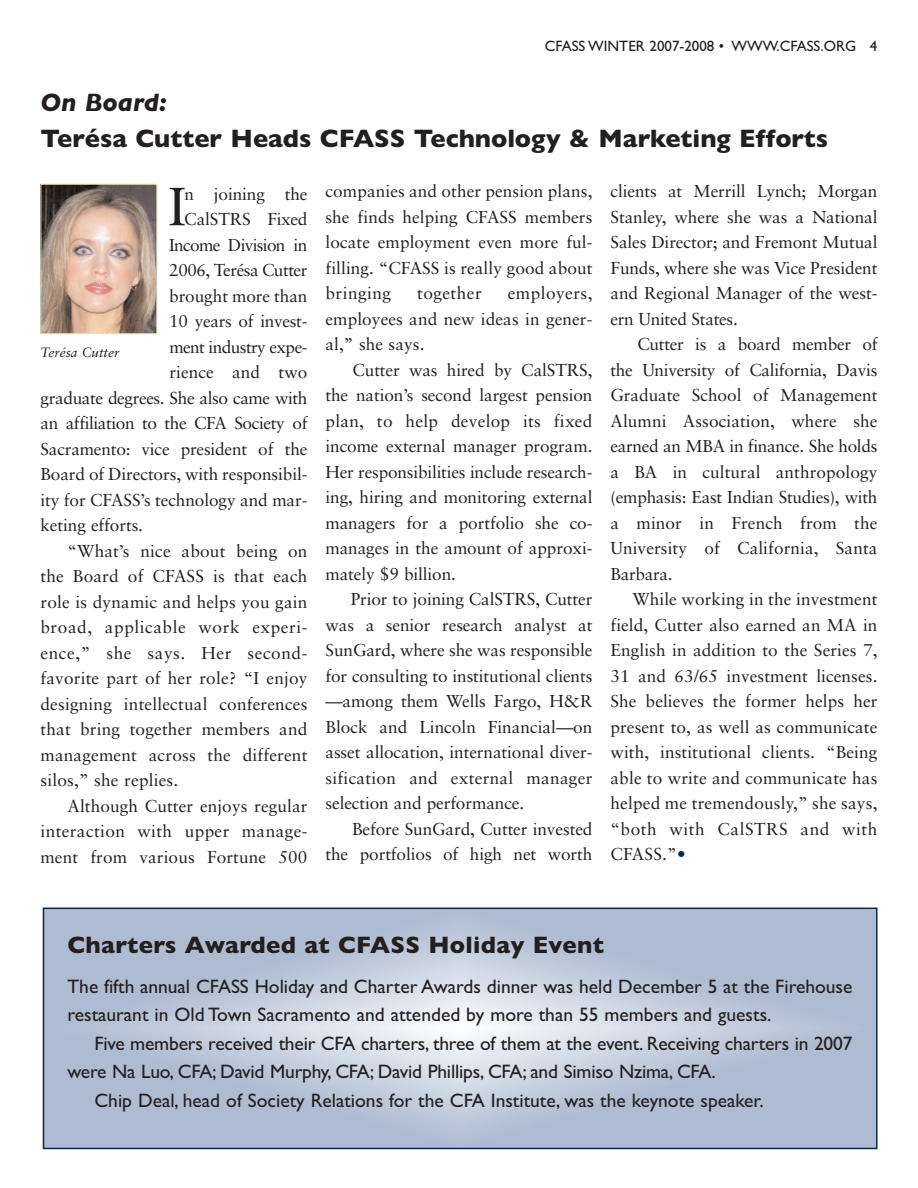
<style>
.page{position:relative;width:918px;height:1188px;background:#fff}
.page>*{position:absolute;margin:0;border:0;box-sizing:border-box;transform-origin:0 0}
.t1{font:53.7px "Sabon";color:#231f20}
.t2{font:700 25.5px "Gill Sans";color:#231f20}
.t3{font:italic 700 25.5px "Gill Sans";color:#231f20}
.t4{font:700 24px "Gill Sans";letter-spacing:.01em;color:#231f20}
.t5{font:19.5px/28.5px "Gill Sans";color:#231f20}
.t6{font:17.25px/25.5px "Sabon";letter-spacing:.005em;color:#231f20;text-align:justify}
.t7{font:17.25px "Sabon";letter-spacing:-.02em;color:#231f20}
.t8{font:17.25px "Sabon";letter-spacing:.035em;color:#231f20}
.t9{font:17.25px "Sabon";letter-spacing:.025em;color:#231f20}
.t10{font:17.25px "Sabon";letter-spacing:-.03em;color:#231f20}
.t11{font:17.25px "Sabon";letter-spacing:-.035em;color:#231f20}
.t12{font:17.25px "Sabon";letter-spacing:-.04em;color:#231f20}
.t13{font:17.25px "Sabon";letter-spacing:-.015em;color:#231f20}
.t14{font:17.25px "Sabon";letter-spacing:.03em;color:#231f20}
.t15{font:15px "Gill Sans";color:#231f20}
.t16{font:italic 13.5px "Sabon";color:#231f20}
.s1{color:#002953}
</style>
<div class="page">
<div style="left:51px;top:911px;width:818px;height:235px;background:#aebcd2"></div>
<div style="left:59px;top:912px;width:802px;height:233px;background:#aebcd2"></div>
<div style="left:67px;top:915px;width:786px;height:227px;background:#aebcd2"></div>
<div style="left:75px;top:917px;width:770px;height:223px;background:#aebcd2"></div>
<div style="left:83px;top:919px;width:754px;height:219px;background:#aebcd2"></div>
<div style="left:91px;top:921px;width:738px;height:214px;background:#aebcd2"></div>
<div style="left:99px;top:924px;width:722px;height:209px;background:#aebcd2"></div>
<div style="left:107px;top:926px;width:706px;height:205px;background:#aebcd2"></div>
<div style="left:115px;top:928px;width:690px;height:200px;background:#aebcd2"></div>
<svg style="left:123px;top:931px;width:674px;height:195px;background:#afbdd2"></svg>
<svg style="left:131px;top:933px;width:658px;height:191px;background:#b0bdd3"></svg>
<svg style="left:139px;top:935px;width:642px;height:186px;background:#b0bed3"></svg>
<svg style="left:147px;top:938px;width:626px;height:181px;background:#b1bed3"></svg>
<svg style="left:155px;top:940px;width:610px;height:177px;background:#b1bed3"></svg>
<svg style="left:163px;top:942px;width:594px;height:172px;background:#b2bfd4"></svg>
<svg style="left:171px;top:945px;width:578px;height:167px;background:#b2c0d4"></svg>
<svg style="left:179px;top:947px;width:562px;height:163px;background:#b3c0d5"></svg>
<svg style="left:187px;top:949px;width:546px;height:158px;background:#b4c1d5"></svg>
<svg style="left:195px;top:952px;width:530px;height:153px;background:#b5c2d6"></svg>
<svg style="left:203px;top:954px;width:514px;height:149px;background:#b6c3d6"></svg>
<svg style="left:211px;top:956px;width:498px;height:144px;background:#b8c4d7"></svg>
<svg style="left:219px;top:959px;width:482px;height:139px;background:#b9c5d8"></svg>
<svg style="left:227px;top:961px;width:466px;height:135px;background:#bbc6d9"></svg>
<svg style="left:235px;top:963px;width:450px;height:130px;background:#bcc8da"></svg>
<svg style="left:243px;top:966px;width:434px;height:125px;background:#bec9db"></svg>
<svg style="left:251px;top:968px;width:418px;height:121px;background:#c0cbdc"></svg>
<svg style="left:259px;top:970px;width:402px;height:116px;background:#c2cddd"></svg>
<svg style="left:267px;top:973px;width:386px;height:111px;background:#d6dde8"></svg>
<div style="left:43px;top:908px;width:835px;height:241px;border:2px solid #002953"></div>
<img style="left:42px;top:186px;width:113px;height:146px">
<div style="left:40px;top:184px;width:117px;height:150px;border:1px solid #e7e2b7"></div>
<p class="t15" style="left:545px;top:41px;width:334px">CFASS WINTER 2007-2008 • WWW.CFASS.ORG 4</p>
<h2 class="t3" style="left:40px;top:94px;width:128px">On Board:</h2>
<h2 class="t2" style="left:40px;top:130px;width:789px">Terésa Cutter Heads CFASS Technology &amp; Marketing Efforts</h2>
<h1 class="t1" style="left:168px;top:184px;width:19px">I</h1>
<p class="t6" style="left:184px;top:183px;width:125px">n joining the</p>
<p class="t6" style="left:184px;top:208px;width:125px">CalSTRS Fixed</p>
<p class="t12" style="left:169px;top:238px;width:140px">Income Division in</p>
<p class="t10" style="left:169px;top:263px;width:140px">2006, Terésa Cutter</p>
<p class="t6" style="left:169px;top:285px;width:140px">brought more than</p>
<p class="t13" style="left:169px;top:314px;width:140px">10 years of invest-</p>
<p class="t11" style="left:169px;top:340px;width:140px">ment industry expe-</p>
<p class="t6" style="left:169px;top:361px;width:140px">rience and two</p>
<p class="t7" style="left:41px;top:391px;width:268px">graduate degrees. She also came with</p>
<p class="t7" style="left:41px;top:416px;width:268px">an affiliation to the CFA Society of</p>
<p class="t6" style="left:41px;top:438px;width:269px">Sacramento: vice president of the</p>
<p class="t6" style="left:41px;top:463px;width:268px">Board of Directors, with responsibil-</p>
<p class="t6" style="left:41px;top:489px;width:268px">ity for CFASS’s technology and mar-</p>
<p class="t6" style="left:41px;top:514px;width:104px">keting efforts.</p>
<p class="t6" style="left:68px;top:540px;width:242px">“What’s nice about being on</p>
<p class="t6" style="left:41px;top:565px;width:268px">the Board of CFASS is that each</p>
<p class="t6" style="left:41px;top:591px;width:268px">role is dynamic and helps you gain</p>
<p class="t8" style="left:41px;top:620px;width:269px">broad, applicable work experi-</p>
<p class="t8" style="left:41px;top:646px;width:268px">ence,” she says. Her second-</p>
<p class="t6" style="left:41px;top:667px;width:269px">favorite part of her role? “I enjoy</p>
<p class="t6" style="left:41px;top:693px;width:269px">designing intellectual conferences</p>
<p class="t6" style="left:41px;top:718px;width:269px">that bring together members and</p>
<p class="t6" style="left:41px;top:744px;width:269px">management across the different</p>
<p class="t6" style="left:41px;top:769px;width:139px">silos,” she replies.</p>
<p class="t6" style="left:68px;top:795px;width:241px">Although Cutter enjoys regular</p>
<p class="t9" style="left:41px;top:824px;width:269px">interaction with upper manage-</p>
<p class="t6" style="left:41px;top:846px;width:268px">ment from various Fortune 500</p>
<p class="t16" style="left:40px;top:346px;width:80px">Terésa Cutter</p>
<p class="t6" style="left:325px;top:180px;width:268px">companies and other pension plans, she finds helping CFASS members locate employment even more ful&shy;filling. “CFASS is really good about bringing</p>
<p class="t6" style="left:325px;top:282px;width:269px;text-indent:182px">employers, employees and new ideas in gener&shy;al,” she says.</p>
<p class="t6" style="left:325px;top:359px;width:268px;text-indent:27px">Cutter was hired by CalSTRS, the nation’s second largest pension plan, to help develop its fixed income external manager program.<br>Her responsibilities include research&shy;ing, hiring and monitoring external managers for a portfolio she co&shy;manages in the amount of approxi&shy;mately $9 billion.</p>
<p class="t6" style="left:325px;top:588px;width:269px;text-indent:25px">Prior to joining CalSTRS, Cutter was a senior research analyst at SunGard, where she was responsible for consulting to institutional clients —among them Wells Fargo, H&amp;R Block and Lincoln Financial—on asset allocation, international diver&shy;sification and external manager selection and performance.</p>
<p class="t6" style="left:325px;top:818px;width:269px;text-align:right">Before SunGard, Cutter invested the portfolios of high net worth</p>
<p class="t14" style="left:417px;top:286px;width:66px">together</p>
<p class="t6" style="left:610px;top:180px;width:268px">clients at Merrill Lynch; Morgan Stanley, where she was a National Sales Director; and Fremont Mutual Funds, where she was Vice President and Regional Manager of the west&shy;ern United States.</p>
<p class="t6" style="left:610px;top:333px;width:269px;text-indent:27px">Cutter is a board member of the University of California, Davis Graduate School of Management Alumni Association, where she earned an MBA in finance. She holds a BA in cultural anthropology (emphasis: East Indian Studies), with a minor in French from the University of California, Santa Barbara.</p>
<p class="t6" style="left:610px;top:588px;width:269px;text-indent:22px">While working in the investment field, Cutter also earned an MA in English in addition to the Series 7, 31 and 63/65 investment licenses.<br>She believes the former helps her present to, as well as communicate with, institutional clients. “Being able to write and communicate has helped me tremendously,” she says, “both with CalSTRS and with CFASS.”<span class="s1">•</span></p>
<h3 class="t4" style="left:68px;top:937px;width:538px">Charters Awarded at CFASS Holiday Event</h3>
<p class="t5" style="left:68px;top:974px;width:787px">The fifth annual CFASS Holiday and Charter Awards dinner was held December 5 at the Firehouse restaurant in Old Town Sacramento and attended by more than 55 members and guests.</p>
<p class="t5" style="left:94px;top:1031px;width:759px">Five members received their CFA charters, three of them at the event. Receiving charters in 2007</p>
<p class="t5" style="left:68px;top:1059px;width:650px">were Na Luo, CFA; David Murphy, CFA; David Phillips, CFA; and Simiso Nzima, CFA.</p>
<p class="t5" style="left:94px;top:1088px;width:671px">Chip Deal, head of Society Relations for the CFA Institute, was the keynote speaker.</p>
</div>
